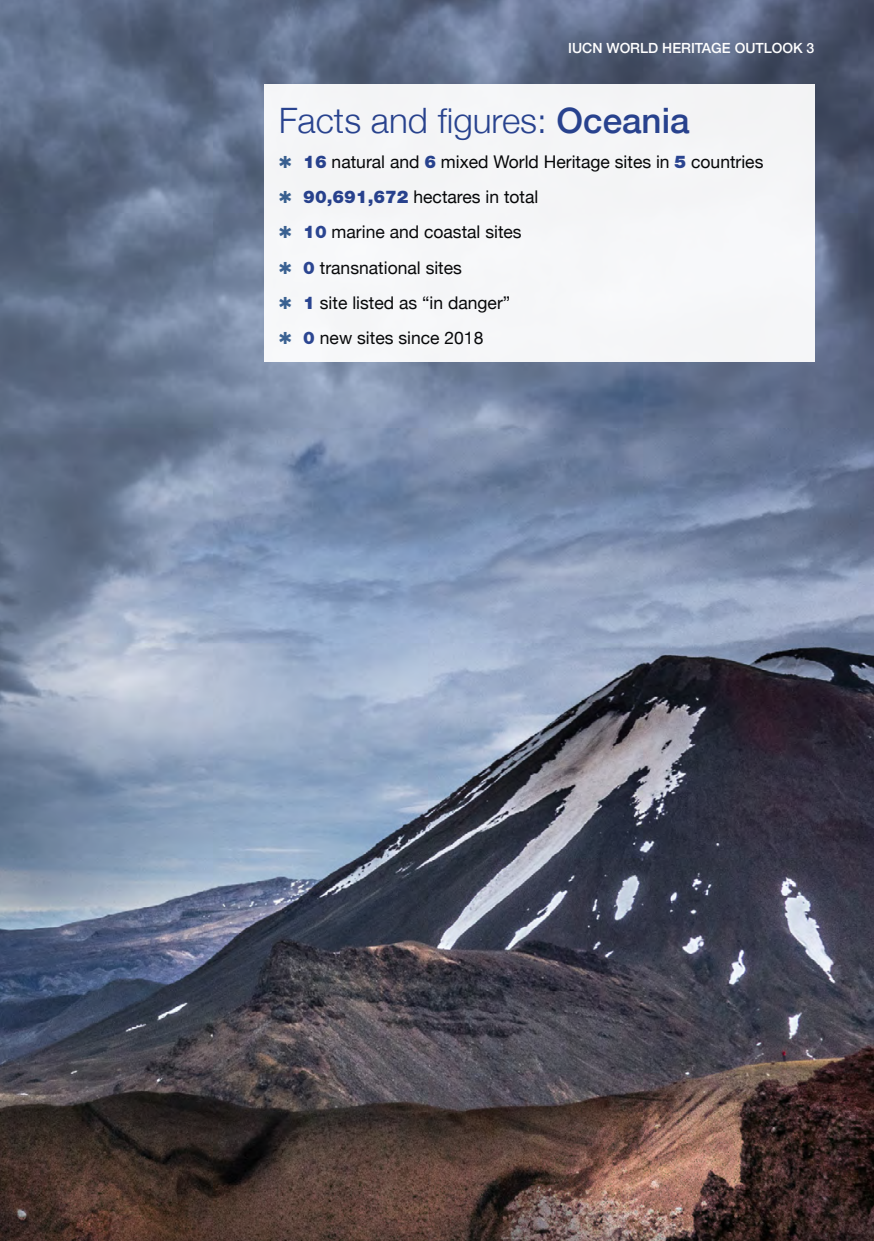
<style>
.page{position:relative;width:874px;height:1241px;background:#fff}
.page>*{position:absolute;margin:0;border:0;box-sizing:border-box;transform-origin:0 0}
.t1{font:300 35px "Helvetica Neue";color:#25408f}
.t2{font:17.5px/35px "Helvetica Neue";color:#000}
.t3{font:500 14px "Helvetica Neue";color:#fff}
.s1{font-weight:500}
.s2{color:#365f91}
.s3{font-weight:900;color:#25408f}
</style>
<div class="page">
<img style="left:0;top:0;width:873px;height:1240px">
<div style="left:264px;top:84px;width:550px;height:278px;background:#f5f6f8"></div>
<p class="t3" style="left:568px;top:37px;width:247px">IUCN WORLD HERITAGE OUTLOOK 3</p>
<h1 class="t1" style="left:279px;top:93px;width:412px">Facts and figures: <span class="s1">Oceania</span></h1>
<p class="t2" style="left:279px;top:146px;width:486px"><span class="s2">✱</span> <span class="s3">16</span> natural and <span class="s3">6</span> mixed World Heritage sites in <span class="s3">5</span> countries <span class="s2">✱</span> <span class="s3">90,691,672</span> hectares in total<br><span class="s2">✱</span> <span class="s3">10</span> marine and coastal sites<br><span class="s2">✱</span> <span class="s3">0</span> transnational sites<br><span class="s2">✱</span> <span class="s3">1</span> site listed as “in danger”<br><span class="s2">✱</span> <span class="s3">0</span> new sites since 2018</p>
</div>
